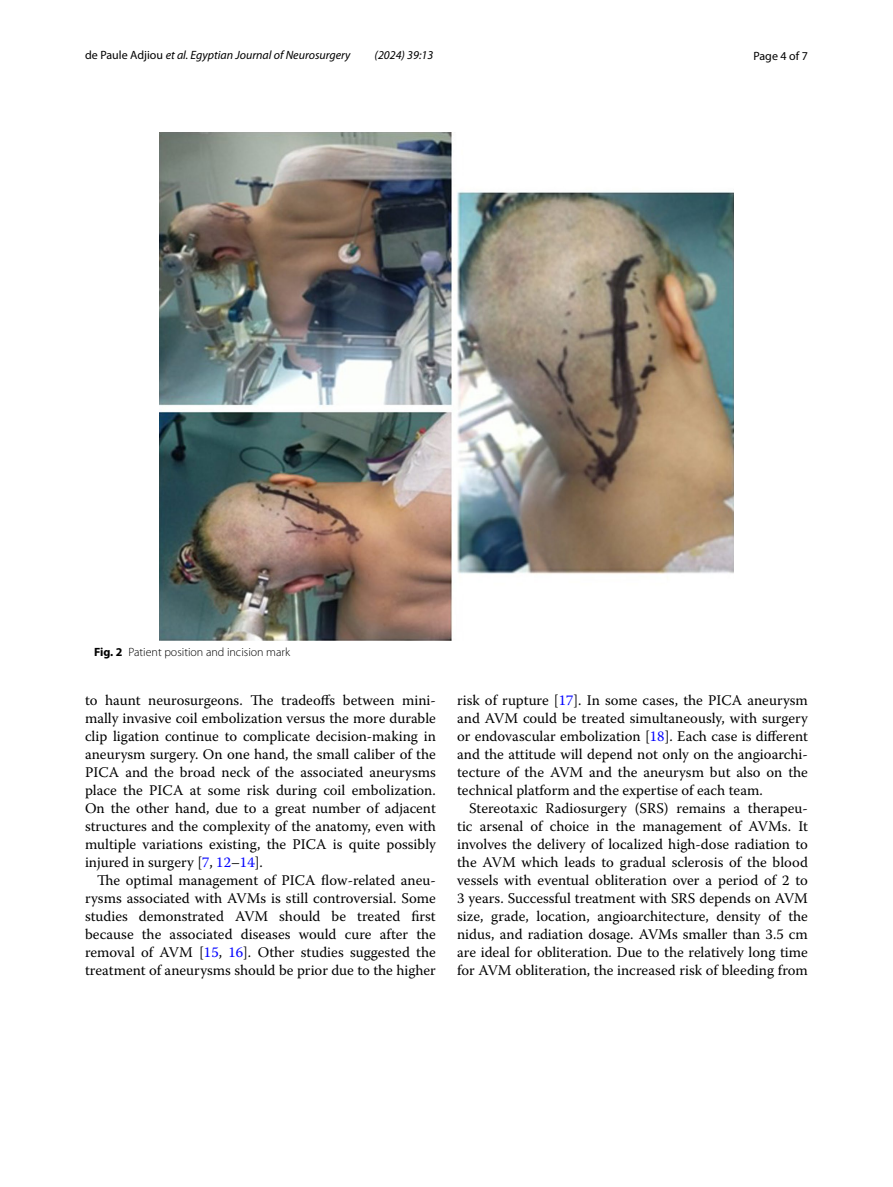
<style>
.page{position:relative;width:893px;height:1187px;background:#fff}
.page>*{position:absolute;margin:0;border:0;box-sizing:border-box;transform-origin:0 0}
.t1{font:14.7px/18px "Warnock Pro";color:#000;text-align:justify}
.t2{font:italic 12px "Myriad Pro";color:#000}
.t3{font:300 12px "Myriad Pro";color:#000}
.t4{font:12px "Myriad Pro";color:#000}
.s1{font-style:normal}
.s2{font-weight:700}
.s3{color:#00f}
</style>
<div class="page">
<img style="left:160px;top:133px;width:573px;height:507px">
<p class="t2" style="left:85px;top:48px;width:267px"><span class="s1">de Paule Adjiou</span> et al. Egyptian Journal of Neurosurgery</p>
<p class="t2" style="left:375px;top:48px;width:60px">(2024) 39:13</p>
<p class="t4" style="left:753px;top:48px;width:56px">Page 4 of 7</p>
<p class="t3" style="left:94px;top:645px;width:198px"><span class="s2">Fig. 2</span> Patient position and incision mark</p>
<p class="t1" style="left:85px;top:691px;width:352px">to haunt neurosurgeons. The tradeoffs between mini&shy;mally invasive coil embolization versus the more durable clip ligation continue to complicate decision-making in aneurysm surgery. On one hand, the small caliber of the PICA and the broad neck of the associated aneurysms place the PICA at some risk during coil embolization.<br>On the other hand, due to a great number of adjacent structures and the complexity of the anatomy, even with multiple variations existing, the PICA is quite possibly injured in surgery [<span class="s3">7</span>, <span class="s3">12</span>–<span class="s3">14</span>].</p>
<p class="t1" style="left:85px;top:871px;width:352px;text-indent:12px">The optimal management of PICA flow-related aneu&shy;rysms associated with AVMs is still controversial. Some studies demonstrated AVM should be treated first because the associated diseases would cure after the removal of AVM [<span class="s3">15</span>, <span class="s3">16</span>]. Other studies suggested the treatment of aneurysms should be prior due to the higher</p>
<p class="t1" style="left:457px;top:691px;width:352px">risk of rupture [<span class="s3">17</span>]. In some cases, the PICA aneurysm and AVM could be treated simultaneously, with surgery or endovascular embolization [<span class="s3">18</span>]. Each case is different and the attitude will depend not only on the angioarchi&shy;tecture of the AVM and the aneurysm but also on the technical platform and the expertise of each team.</p>
<p class="t1" style="left:457px;top:799px;width:352px;text-indent:12px">Stereotaxic Radiosurgery (SRS) remains a therapeu&shy;tic arsenal of choice in the management of AVMs. It involves the delivery of localized high-dose radiation to the AVM which leads to gradual sclerosis of the blood vessels with eventual obliteration over a period of 2 to 3 years. Successful treatment with SRS depends on AVM size, grade, location, angioarchitecture, density of the nidus, and radiation dosage. AVMs smaller than 3.5 cm are ideal for obliteration. Due to the relatively long time for AVM obliteration, the increased risk of bleeding from</p>
</div>
